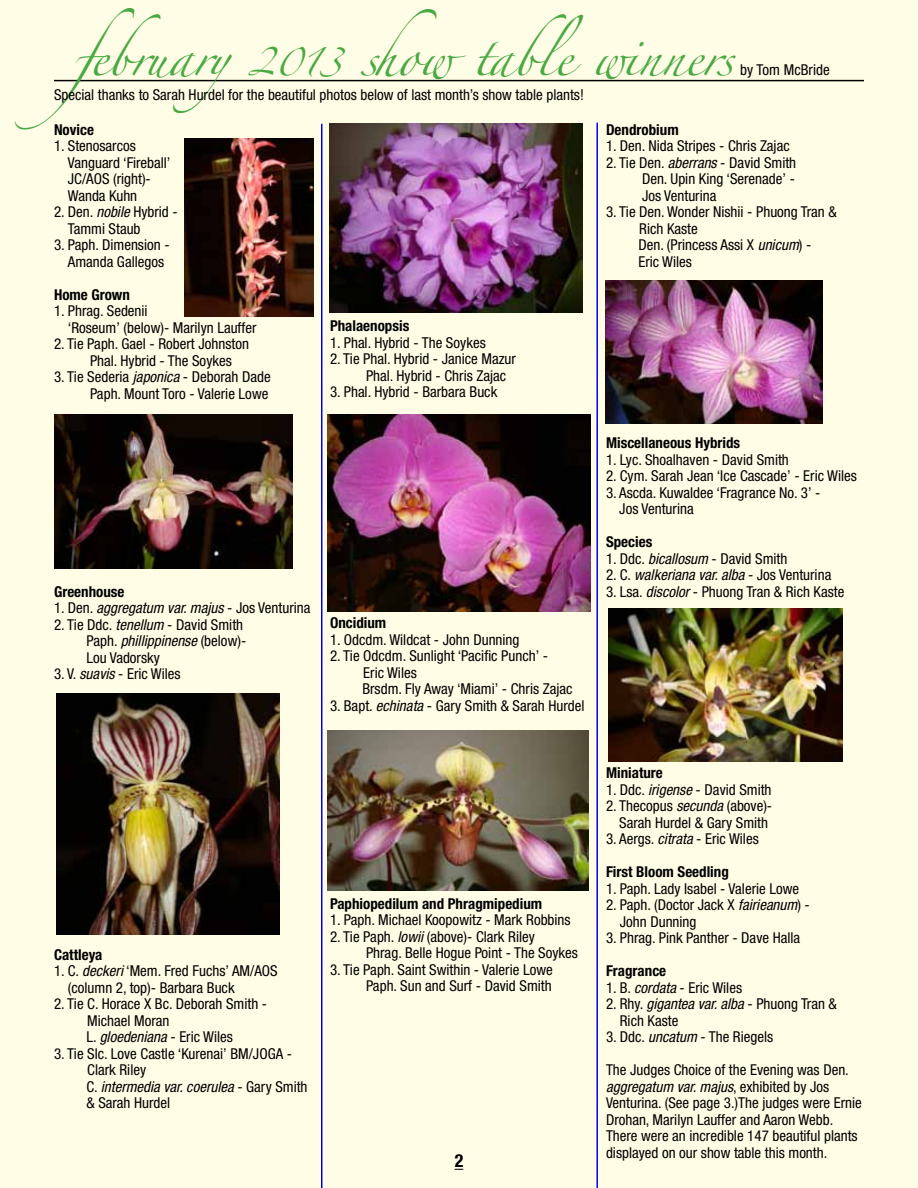
<style>
.page{position:relative;width:918px;height:1188px;background:#fffde5}
.page>*{position:absolute;margin:0;border:0;box-sizing:border-box;transform-origin:0 0}
.t1{font:36px "Zapfino";letter-spacing:-.015em;color:#49a942}
.t2{font:700 condensed 18px "Helvetica Neue";color:#000}
.t3{font:condensed 15px/16.5px "Helvetica Neue";color:#000}
.t4{font:700 condensed 15px "Helvetica Neue";color:#000}
.t5{font:italic condensed 15px "Helvetica Neue";color:#000}
.s1{font-size:25.5px}
.s2{font-style:italic}
.s3{font-style:normal}
.s4{font-weight:700}
</style>
<div class="page">
<hr style="left:54px;top:80px;width:810px;height:1px;background:#000">
<hr style="left:321px;top:124px;width:1px;height:1064px;background:#00f">
<hr style="left:596px;top:123px;width:2px;height:1065px;background:#00f">
<img style="left:185px;top:138px;width:129px;height:178px">
<img style="left:54px;top:415px;width:239px;height:153px">
<img style="left:56px;top:694px;width:224px;height:240px">
<img style="left:329px;top:123px;width:253px;height:190px">
<img style="left:327px;top:414px;width:263px;height:198px">
<img style="left:327px;top:730px;width:261px;height:160px">
<img style="left:606px;top:281px;width:217px;height:142px">
<img style="left:608px;top:609px;width:235px;height:153px">
<h1 class="t1" style="left:74px;top:42px;width:661px">february<span class="s1">2013</span> show table winners</h1>
<p class="t3" style="left:740px;top:62px;width:91px">by Tom McBride</p>
<p class="t3" style="left:54px;top:87px;width:531px">Special thanks to Sarah Hurdel for the beautiful photos below of last month’s show table plants!</p>
<p class="t4" style="left:54px;top:120px;width:42px">Novice</p>
<p class="t3" style="left:68px;top:138px;width:104px;text-indent:-14px">1. Stenosarcos<br>Vanguard ‘Fireball’<br>JC/AOS (right)-<br>Wanda Kuhn</p>
<p class="t3" style="left:68px;top:204px;width:111px;text-indent:-14px">2. Den. <span class="s2">nobile</span> Hybrid -<br>Tammi Staub</p>
<p class="t3" style="left:54px;top:237px;width:117px;text-align:center">3. Paph. Dimension -<br>Amanda Gallegos</p>
<p class="t4" style="left:54px;top:285px;width:78px">Home Grown</p>
<p class="t3" style="left:68px;top:303px;width:190px;text-indent:-14px">1. Phrag. Sedenii<br>‘Roseum’ (below)- Marilyn Lauffer</p>
<p class="t3" style="left:90px;top:336px;width:160px;text-indent:-36px">2. Tie Paph. Gael - Robert Johnston<br>Phal. Hybrid - The Soykes</p>
<p class="t3" style="left:54px;top:369px;width:218px;text-align:right">3. Tie Sederia <span class="s2">japonica</span> - Deborah Dade<br>Paph. Mount Toro - Valerie Lowe</p>
<p class="t4" style="left:606px;top:120px;width:74px">Dendrobium</p>
<p class="t3" style="left:606px;top:138px;width:185px">1. Den. Nida Stripes - Chris Zajac</p>
<p class="t3" style="left:642px;top:154px;width:156px;text-align:justify;text-indent:-36px">2. Tie Den. <span class="s2">aberrans</span> - David Smith Den. Upin King ‘Serenade’ - Jos Venturina</p>
<p class="t3" style="left:638px;top:204px;width:200px;text-indent:-32px">3. Tie Den. Wonder Nishii - Phuong Tran &amp;<br>Rich Kaste<br>Den. (Princess Assi X <span class="s2">unicum</span>) -<br>Eric Wiles</p>
<p class="t4" style="left:330px;top:317px;width:81px">Phalaenopsis</p>
<p class="t3" style="left:330px;top:334px;width:157px">1. Phal. Hybrid - The Soykes</p>
<p class="t3" style="left:366px;top:351px;width:151px;text-indent:-36px">2. Tie Phal. Hybrid - Janice Mazur<br>Phal. Hybrid - Chris Zajac</p>
<p class="t3" style="left:330px;top:384px;width:169px">3. Phal. Hybrid - Barbara Buck</p>
<p class="t4" style="left:54px;top:582px;width:72px">Greenhouse</p>
<p class="t3" style="left:54px;top:600px;width:258px">1. Den. <span class="s2">aggregatum var. majus</span> - Jos Venturina</p>
<p class="t3" style="left:86px;top:616px;width:161px;text-indent:-32px">2. Tie Ddc. <span class="s2">tenellum</span> - David Smith<br>Paph. <span class="s2">phillippinense</span> (below)-<br>Lou Vadorsky</p>
<p class="t3" style="left:54px;top:666px;width:128px">3. V. <span class="s2">suavis</span> - Eric Wiles</p>
<p class="t4" style="left:330px;top:614px;width:58px">Oncidium</p>
<p class="t3" style="left:330px;top:631px;width:191px">1. Odcdm. Wildcat - John Dunning</p>
<p class="t3" style="left:362px;top:648px;width:212px;text-indent:-32px">2. Tie Odcdm. Sunlight ‘Pacific Punch’ -<br>Eric Wiles<br>Brsdm. Fly Away ‘Miami’ - Chris Zajac</p>
<p class="t3" style="left:330px;top:697px;width:256px">3. Bapt. <span class="s2">echinata</span> - Gary Smith &amp; Sarah Hurdel</p>
<p class="t4" style="left:54px;top:945px;width:50px">Cattleya</p>
<p class="t3" style="left:68px;top:963px;width:211px;text-indent:-14px">1. C. <span class="s2">deckeri</span> ‘Mem. Fred Fuchs’ AM/AOS (column 2, top)- Barbara Buck</p>
<p class="t3" style="left:86px;top:996px;width:182px;text-indent:-32px">2. Tie C. Horace X Bc. Deborah Smith -<br>Michael Moran<br>L. <span class="s2">gloedeniana</span> - Eric Wiles</p>
<p class="t3" style="left:86px;top:1045px;width:223px;text-indent:-32px">3. Tie Slc. Love Castle ‘Kurenai’ BM/JOGA -<br>Clark Riley<br>C. <span class="s2">intermedia var. coerulea</span> - Gary Smith &amp; Sarah Hurdel</p>
<p class="t4" style="left:330px;top:894px;width:214px">Paphiopedilum and Phragmipedium</p>
<p class="t3" style="left:330px;top:912px;width:242px">1. Paph. Michael Koopowitz - Mark Robbins</p>
<p class="t3" style="left:366px;top:928px;width:214px;text-indent:-36px">2. Tie Paph. <span class="s2">lowii</span> (above)- Clark Riley<br>Phrag. Belle Hogue Point - The Soykes</p>
<p class="t3" style="left:330px;top:961px;width:224px;text-align:right">3. Tie Paph. Saint Swithin - Valerie Lowe<br>Paph. Sun and Surf - David Smith</p>
<p class="t2" style="left:455px;top:1150px;width:10px">2</p>
<p class="t4" style="left:606px;top:434px;width:136px">Miscellaneous Hybrids</p>
<p class="t3" style="left:606px;top:451px;width:184px">1. Lyc. Shoalhaven - David Smith</p>
<p class="t3" style="left:606px;top:468px;width:252px">2. Cym. Sarah Jean ‘Ice Cascade’ - Eric Wiles</p>
<p class="t3" style="left:619px;top:484px;width:203px;text-indent:-13px">3. Ascda. Kuwaldee ‘Fragrance No. 3’ -<br>Jos Venturina</p>
<p class="t4" style="left:606px;top:533px;width:48px">Species</p>
<p class="t3" style="left:606px;top:550px;width:183px">1. Ddc. <span class="s2">bicallosum</span> - David Smith</p>
<p class="t5" style="left:606px;top:566px;width:227px"><span class="s3">2. C.</span> walkeriana var. alba <span class="s3">- Jos Venturina</span></p>
<p class="t3" style="left:606px;top:583px;width:240px">3. Lsa. <span class="s2">discolor</span> - Phuong Tran &amp; Rich Kaste</p>
<p class="t4" style="left:606px;top:764px;width:58px">Miniature</p>
<p class="t3" style="left:606px;top:781px;width:167px">1. Ddc. <span class="s2">irigense</span> - David Smith</p>
<p class="t3" style="left:606px;top:798px;width:168px;text-align:right">2. Thecopus <span class="s2">secunda</span> (above)-<br>Sarah Hurdel &amp; Gary Smith</p>
<p class="t3" style="left:606px;top:822px;width:154px;line-height:33px">3. Aergs. <span class="s2">citrata</span> - Eric Wiles<br><span class="s4">First Bloom Seedling</span></p>
<p class="t3" style="left:606px;top:880px;width:195px">1. Paph. Lady Isabel - Valerie Lowe</p>
<p class="t3" style="left:620px;top:897px;width:192px;text-indent:-14px">2. Paph. (Doctor Jack X <span class="s2">fairieanum</span>) -<br>John Dunning</p>
<p class="t3" style="left:606px;top:930px;width:196px">3. Phrag. Pink Panther - Dave Halla</p>
<p class="t4" style="left:606px;top:962px;width:62px">Fragrance</p>
<p class="t3" style="left:606px;top:979px;width:138px">1. B. <span class="s2">cordata</span> - Eric Wiles</p>
<p class="t3" style="left:620px;top:996px;width:219px;text-indent:-14px">2. Rhy. <span class="s2">gigantea var. alba</span> - Phuong Tran &amp;<br>Rich Kaste</p>
<p class="t3" style="left:606px;top:1029px;width:169px">3. Ddc. <span class="s2">uncatum</span> - The Riegels</p>
<p class="t3" style="left:606px;top:1062px;width:257px">The Judges Choice of the Evening was Den. <span class="s2">aggregatum var. majus</span>, exhibited by Jos Venturina. (See page 3.)The judges were Ernie Drohan, Marilyn Lauffer and Aaron Webb.<br>There were an incredible 147 beautiful plants displayed on our show table this month.</p>
</div>
